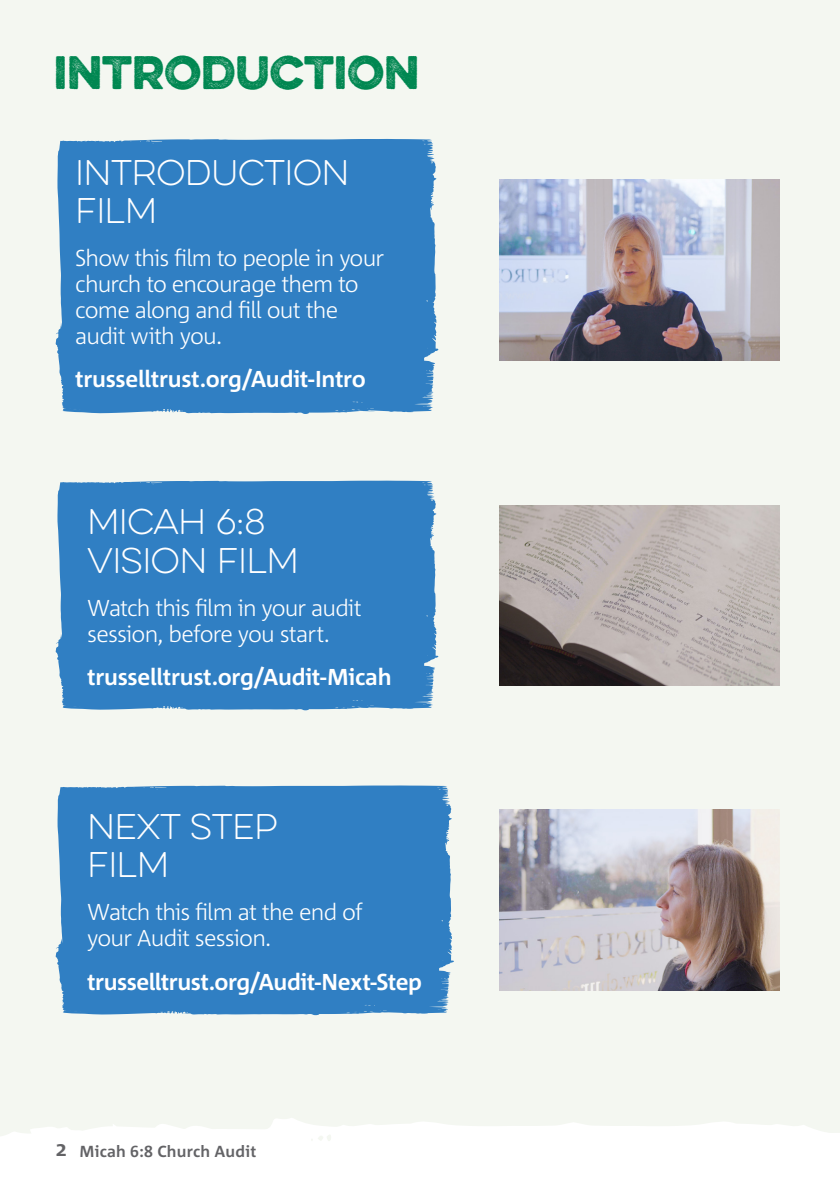
<style>
.page{position:relative;width:840px;height:1191px;background:#fff}
.page>*{position:absolute;margin:0;border:0;box-sizing:border-box;transform-origin:0 0}
.Heading_One{font:42px "Eveleth Dot";color:#008751}
.body-11_5_13{font:100 32px/38.4px "Eveleth Clean";letter-spacing:-.025em;color:#fff}
.body-11_5_13-2{font:300 23px/26px "Corpid C1";letter-spacing:-.04em;color:#fff}
.body-11_5_13-3{font:700 23px "Corpid C1";letter-spacing:-.015em;color:#fff}
.t1{font:700 20px "Corpid C1";color:#636366}
.t2{font:700 16px "Corpid C1";letter-spacing:.015em;color:#636366}
</style>
<div class="page">
<div style="left:0;top:0;width:839px;height:1141px;background:#f4f7f1"></div>
<div style="left:56px;top:139px;width:382px;height:275px;background:#307fc3"></div>
<div style="left:56px;top:480px;width:382px;height:230px;background:#307fc3"></div>
<img style="left:499px;top:179px;width:280px;height:181px">
<img style="left:499px;top:505px;width:280px;height:181px">
<div style="left:56px;top:785px;width:398px;height:230px;background:#307fc3"></div>
<img style="left:499px;top:810px;width:280px;height:180px">
<div style="left:813px;top:2px;width:26px;height:1100px;background:#f4f7f1"></div>
<p class="Heading_One" style="left:54px;top:40px;width:367px">INTRODUCTION</p>
<p class="body-11_5_13" style="left:75px;top:153px;width:276px">INTRODUCTION<br>FILM</p>
<p class="body-11_5_13-2" style="left:75px;top:244px;width:310px">Show this film to people in your church to encourage them to come along and fill out the audit with you.</p>
<p class="body-11_5_13-3" style="left:75px;top:364px;width:292px">trusselltrust.org/Audit-Intro</p>
<p class="body-11_5_13" style="left:87px;top:503px;width:213px">MICAH 6:8<br>VISION FILM</p>
<p class="body-11_5_13-2" style="left:87px;top:594px;width:276px">Watch this film in your audit session, before you start.</p>
<p class="body-11_5_13-3" style="left:87px;top:662px;width:306px">trusselltrust.org/Audit-Micah</p>
<p class="body-11_5_13" style="left:87px;top:807px;width:192px">NEXT STEP<br>FILM</p>
<p class="body-11_5_13-2" style="left:87px;top:898px;width:277px">Watch this film at the end of your Audit session.</p>
<p class="body-11_5_13-3" style="left:87px;top:967px;width:336px">trusselltrust.org/Audit-Next-Step</p>
<p class="t1" style="left:56px;top:1136px;width:12px">2</p>
<p class="t2" style="left:79px;top:1141px;width:178px">Micah 6:8 Church Audit</p>
</div>
